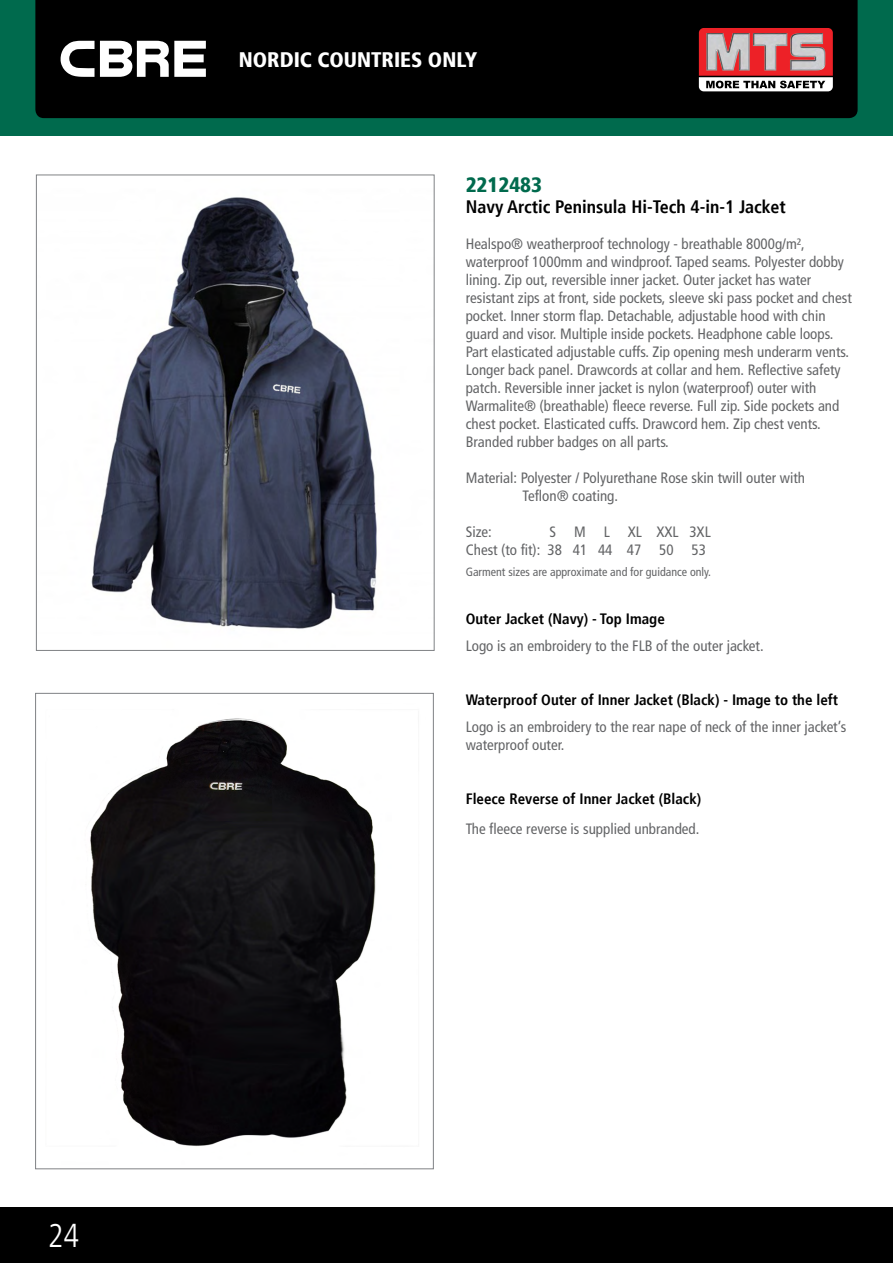
<style>
.page{position:relative;width:893px;height:1263px;background:#fff}
.page>*{position:absolute;margin:0;border:0;box-sizing:border-box;transform-origin:0 0}
.t1{font:300 condensed 33px "Frutiger LT";color:#fff}
.t2{font:900 condensed 21px "Frutiger";color:#fff}
.t3{font:900 condensed 21px "Frutiger";color:#006a4d}
.t4{font:700 condensed 18px "Frutiger";color:#000}
.t5{font:condensed 15px/18px "Frutiger LT";color:#636466}
.t6{font:700 condensed 15px "Frutiger";color:#000}
.t7{font:condensed 12px "Frutiger LT";color:#636466}
</style>
<div class="page">
<div style="left:0;top:0;width:893px;height:136px;background:#006a4d"></div>
<div style="left:35px;top:0;width:823px;height:118px;background:#000"></div>
<svg style="left:61px;top:41px;width:145px;height:36px;background:#9c9c9c"></svg>
<svg style="left:699px;top:28px;width:134px;height:63px;background:#c96366"></svg>
<img style="left:753px;top:33px;width:34px;height:38px">
<img style="left:790px;top:33px;width:35px;height:38px">
<img style="left:706px;top:33px;width:44px;height:38px">
<div style="left:0;top:1208px;width:893px;height:55px;background:#000"></div>
<img style="left:91px;top:197px;width:286px;height:432px">
<img style="left:90px;top:718px;width:286px;height:429px">
<h1 class="t1" style="left:48px;top:1217px;width:33px">24</h1>
<h2 class="t2" style="left:239px;top:47px;width:240px">NORDIC COUNTRIES ONLY</h2>
<h2 class="t3" style="left:466px;top:172px;width:78px">2212483</h2>
<p class="t4" style="left:466px;top:196px;width:322px">Navy Arctic Peninsula Hi-Tech 4-in-1 Jacket</p>
<p class="t5" style="left:466px;top:235px;width:388px">Healspo® weatherproof technology - breathable 8000g/m², waterproof 1000mm and windproof. Taped seams. Polyester dobby lining. Zip out, reversible inner jacket. Outer jacket has water resistant zips at front, side pockets, sleeve ski pass pocket and chest pocket. Inner storm flap. Detachable, adjustable hood with chin guard and visor. Multiple inside pockets. Headphone cable loops.<br>Part elasticated adjustable cuffs. Zip opening mesh underarm vents.<br>Longer back panel. Drawcords at collar and hem. Reflective safety patch. Reversible inner jacket is nylon (waterproof) outer with Warmalite® (breathable) fleece reverse. Full zip. Side pockets and chest pocket. Elasticated cuffs. Drawcord hem. Zip chest vents.<br>Branded rubber badges on all parts.</p>
<p class="t5" style="left:522px;top:469px;width:284px;text-indent:-57px">Material: Polyester / Polyurethane Rose skin twill outer with<br>Teflon® coating.</p>
<p class="t5" style="left:466px;top:523px;width:28px">Size:</p>
<p class="t5" style="left:466px;top:523px;width:247px;text-indent:84px">S M L XL XXL 3XL<br>Chest (to fit): 38 41 44 47 50 53</p>
<p class="t7" style="left:466px;top:565px;width:247px">Garment sizes are approximate and for guidance only.</p>
<p class="t6" style="left:466px;top:610px;width:201px">Outer Jacket (Navy) - Top Image</p>
<p class="t5" style="left:466px;top:637px;width:299px">Logo is an embroidery to the FLB of the outer jacket.</p>
<p class="t6" style="left:466px;top:691px;width:374px">Waterproof Outer of Inner Jacket (Black) - Image to the left</p>
<p class="t5" style="left:466px;top:718px;width:382px">Logo is an embroidery to the rear nape of neck of the inner jacket’s waterproof outer.</p>
<p class="t6" style="left:466px;top:790px;width:237px">Fleece Reverse of Inner Jacket (Black)</p>
<p class="t5" style="left:466px;top:820px;width:235px">The fleece reverse is supplied unbranded.</p>
</div>
